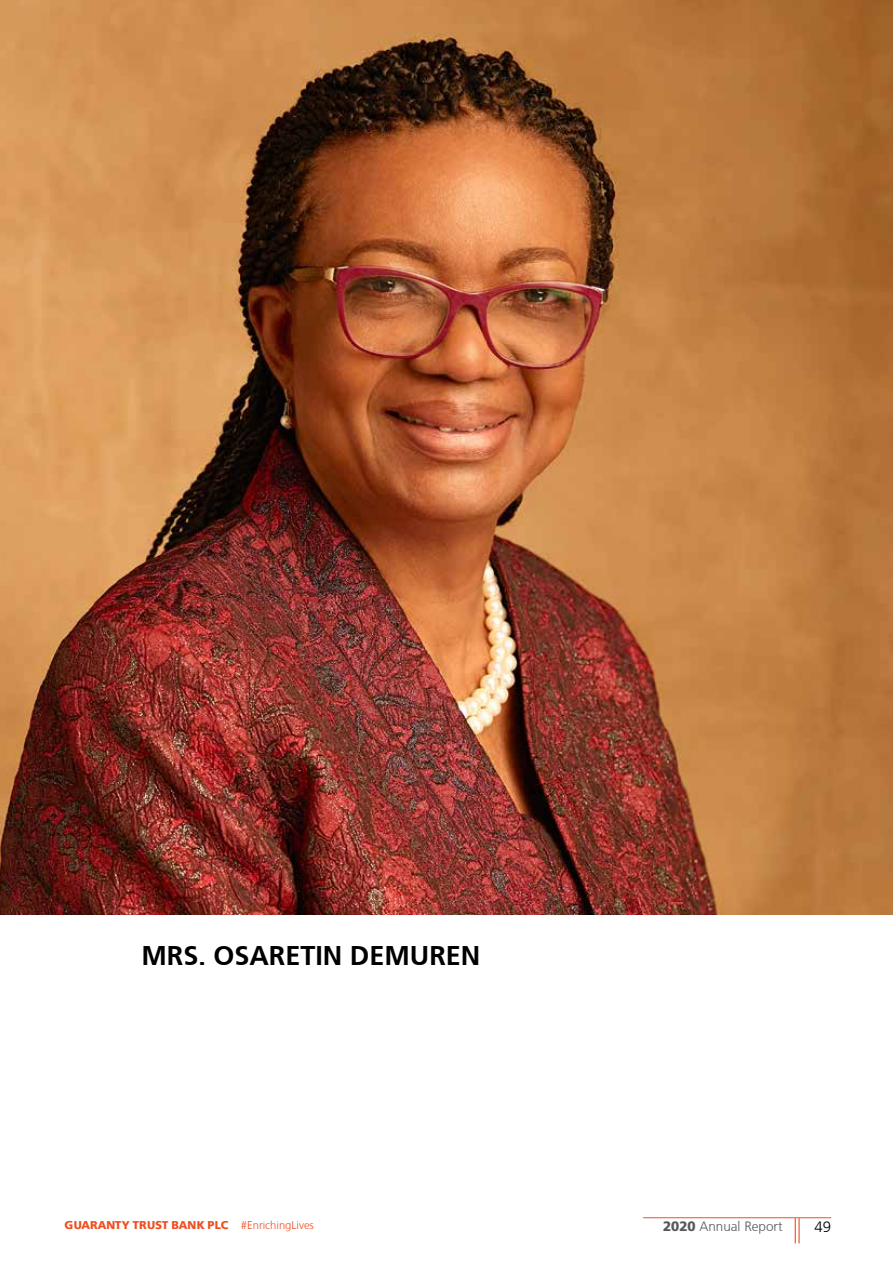
<style>
.page{position:relative;width:893px;height:1263px;background:#fff}
.page>*{position:absolute;margin:0;border:0;box-sizing:border-box;transform-origin:0 0}
.t1{font:700 27px "Frutiger CE";color:#000}
.t2{font:300 15px "Frutiger CE";color:#000}
.t3{font:300 13.5px "Frutiger CE";color:#58595b}
.t4{font:900 11.25px "Frutiger BQ";color:#ee5022}
.s1{font-family:"Frutiger CE";font-weight:300}
.s2{font-family:"Frutiger BQ";font-weight:900}
</style>
<div class="page">
<hr style="left:798px;top:1218px;width:2px;height:25px;background:#ee5022">
<svg style="left:795px;top:1218px;width:1px;height:25px"></svg>
<hr style="left:643px;top:1217px;width:188px;height:1px;background:#ee5022">
<img style="left:0;top:0;width:893px;height:914px">
<h1 class="t1" style="left:141px;top:940px;width:341px">MRS. OSARETIN DEMUREN</h1>
<p class="t4" style="left:65px;top:1218px;width:251px">GUARANTY TRUST BANK PLC <span class="s1">#EnrichingLives</span></p>
<p class="t3" style="left:663px;top:1218px;width:121px"><span class="s2">2020</span> Annual Report</p>
<h2 class="t2" style="left:814px;top:1218px;width:18px">49</h2>
</div>
